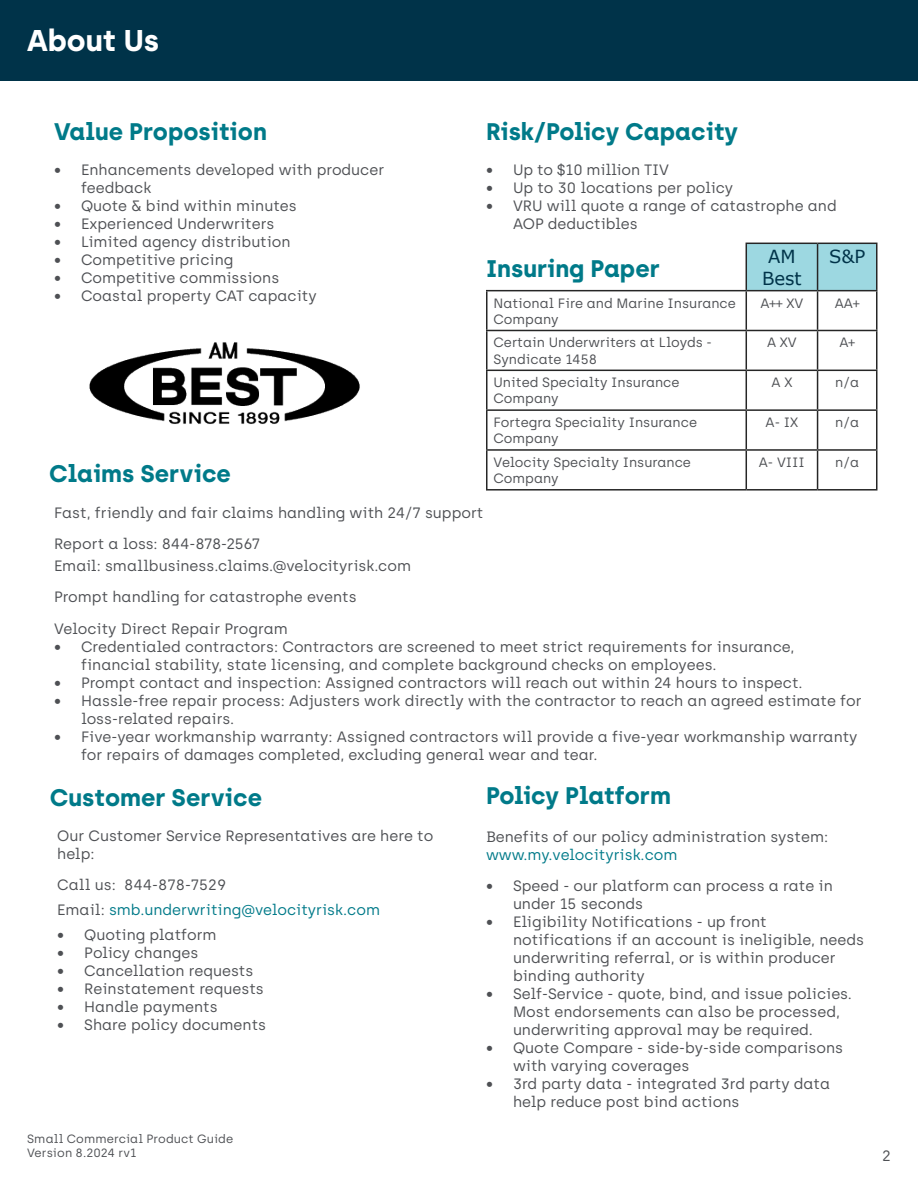
<style>
.page{position:relative;width:918px;height:1188px;background:#fff}
.page>*{position:absolute;margin:0;border:0;box-sizing:border-box;transform-origin:0 0}
.VR_Heading{font:700 30px "Archia";color:#fff}
.VR_Subtitle{font:700 24px "Archia";color:#007a89}
.t1{font:18px/21.6px "Verdana";color:#003349;text-align:center}
.Body{font:15px/18px "Archia";color:#4e5054}
.Body-2{font:15px "Archia";color:#007a89}
.t2{font:13.5px/16.2px "Archia";color:#4e5054}
.t3{font:12px/14.4px "Archia";letter-spacing:.005em;color:#4e5054}
.s1{color:#007a89}
.s2{color:#4e5054}
</style>
<div class="page">
<div style="left:0;top:0;width:918px;height:81px;background:#003349"></div>
<img style="left:89px;top:342px;width:271px;height:82px">
<div style="left:747px;top:244px;width:129px;height:46px;background:#9dd8e1"></div>
<hr style="left:746px;top:243px;width:72px;height:1px;background:#262626">
<hr style="left:818px;top:243px;width:59px;height:1px;background:#262626">
<hr style="left:817px;top:244px;width:1px;height:46px;background:#262626">
<hr style="left:876px;top:244px;width:2px;height:46px;background:#262626">
<hr style="left:746px;top:290px;width:72px;height:1px;background:#262626">
<hr style="left:818px;top:290px;width:59px;height:1px;background:#262626">
<hr style="left:486px;top:291px;width:2px;height:39px;background:#262626">
<hr style="left:746px;top:291px;width:1px;height:39px;background:#262626">
<hr style="left:817px;top:291px;width:1px;height:39px;background:#262626">
<hr style="left:876px;top:291px;width:2px;height:39px;background:#262626">
<hr style="left:486px;top:330px;width:260px;height:1px;background:#262626">
<hr style="left:486px;top:331px;width:2px;height:39px;background:#262626">
<hr style="left:746px;top:330px;width:72px;height:1px;background:#262626">
<hr style="left:746px;top:331px;width:1px;height:39px;background:#262626">
<hr style="left:818px;top:330px;width:59px;height:1px;background:#262626">
<hr style="left:817px;top:331px;width:1px;height:39px;background:#262626">
<hr style="left:876px;top:331px;width:2px;height:39px;background:#262626">
<hr style="left:486px;top:370px;width:260px;height:1px;background:#262626">
<hr style="left:486px;top:371px;width:2px;height:38px;background:#262626">
<hr style="left:746px;top:370px;width:72px;height:1px;background:#262626">
<hr style="left:746px;top:371px;width:1px;height:38px;background:#262626">
<hr style="left:818px;top:370px;width:59px;height:1px;background:#262626">
<hr style="left:817px;top:371px;width:1px;height:38px;background:#262626">
<hr style="left:876px;top:371px;width:2px;height:38px;background:#262626">
<hr style="left:486px;top:409px;width:260px;height:2px;background:#262626">
<hr style="left:486px;top:411px;width:2px;height:38px;background:#262626">
<hr style="left:746px;top:409px;width:72px;height:2px;background:#262626">
<hr style="left:746px;top:411px;width:1px;height:38px;background:#262626">
<hr style="left:818px;top:409px;width:59px;height:2px;background:#262626">
<hr style="left:817px;top:411px;width:1px;height:38px;background:#262626">
<hr style="left:876px;top:411px;width:2px;height:38px;background:#262626">
<hr style="left:486px;top:449px;width:260px;height:2px;background:#262626">
<hr style="left:486px;top:451px;width:2px;height:38px;background:#262626">
<hr style="left:746px;top:449px;width:72px;height:2px;background:#262626">
<hr style="left:746px;top:451px;width:1px;height:38px;background:#262626">
<hr style="left:818px;top:449px;width:59px;height:2px;background:#262626">
<hr style="left:817px;top:451px;width:1px;height:38px;background:#262626">
<hr style="left:876px;top:451px;width:2px;height:38px;background:#262626">
<hr style="left:486px;top:489px;width:260px;height:2px;background:#262626">
<hr style="left:746px;top:489px;width:72px;height:2px;background:#262626">
<hr style="left:818px;top:489px;width:59px;height:2px;background:#262626">
<hr style="left:746px;top:244px;width:1px;height:46px;background:#262626">
<hr style="left:486px;top:290px;width:260px;height:1px;background:#262626">
<p class="VR_Heading" style="left:27px;top:22px;width:134px">About Us</p>
<p class="VR_Subtitle" style="left:54px;top:116px;width:214px">Value Proposition</p>
<p class="VR_Subtitle" style="left:486px;top:117px;width:254px">Risk/Policy Capacity</p>
<p class="Body" style="left:81px;top:160px;width:305px;text-indent:-27px">• Enhancements developed with producer feedback</p>
<p class="Body" style="left:54px;top:196px;width:244px">• Quote &amp; bind within minutes</p>
<p class="Body" style="left:54px;top:214px;width:222px">• Experienced Underwriters</p>
<p class="Body" style="left:54px;top:232px;width:238px">• Limited agency distribution</p>
<p class="Body" style="left:54px;top:250px;width:181px">• Competitive pricing</p>
<p class="Body" style="left:54px;top:268px;width:227px">• Competitive commissions</p>
<p class="Body" style="left:54px;top:286px;width:264px">• Coastal property CAT capacity</p>
<p class="VR_Subtitle" style="left:49px;top:459px;width:183px">Claims Service</p>
<p class="Body" style="left:486px;top:160px;width:184px">• Up to $10 million TIV</p>
<p class="Body" style="left:486px;top:178px;width:249px">• Up to 30 locations per policy</p>
<p class="Body" style="left:513px;top:196px;width:325px;text-indent:-27px">• VRU will quote a range of catastrophe and<br>AOP deductibles</p>
<p class="VR_Subtitle" style="left:486px;top:254px;width:175px">Insuring Paper</p>
<p class="t1" style="left:762px;top:246px;width:41px">AM<br>Best</p>
<p class="t1" style="left:829px;top:246px;width:38px">S&amp;P</p>
<p class="t2" style="left:494px;top:295px;width:244px">National Fire and Marine Insurance<br>Company</p>
<p class="t2" style="left:761px;top:295px;width:44px">A++ XV</p>
<p class="t2" style="left:835px;top:295px;width:26px">AA+</p>
<p class="t2" style="left:494px;top:334px;width:220px">Certain Underwriters at Lloyds -<br>Syndicate 1458</p>
<p class="t2" style="left:767px;top:334px;width:31px">A XV</p>
<p class="t2" style="left:839px;top:334px;width:17px">A+</p>
<p class="t2" style="left:494px;top:374px;width:188px">United Specialty Insurance<br>Company</p>
<p class="t2" style="left:771px;top:374px;width:22px">A X</p>
<p class="t2" style="left:835px;top:374px;width:25px">n/a</p>
<p class="t2" style="left:494px;top:414px;width:205px">Fortegra Speciality Insurance<br>Company</p>
<p class="t2" style="left:766px;top:414px;width:34px">A- IX</p>
<p class="t2" style="left:835px;top:414px;width:25px">n/a</p>
<p class="t2" style="left:494px;top:454px;width:199px">Velocity Specialty Insurance<br>Company</p>
<p class="t2" style="left:759px;top:454px;width:48px">A- VIII</p>
<p class="t2" style="left:835px;top:454px;width:25px">n/a</p>
<p class="Body" style="left:54px;top:504px;width:431px">Fast, friendly and fair claims handling with 24/7 support</p>
<p class="Body" style="left:54px;top:535px;width:207px">Report a loss: 844-878-2567</p>
<p class="Body" style="left:54px;top:557px;width:359px">Email: smallbusiness.claims.@velocityrisk.com</p>
<p class="Body" style="left:54px;top:588px;width:304px">Prompt handling for catastrophe events</p>
<p class="Body" style="left:54px;top:620px;width:235px">Velocity Direct Repair Program</p>
<p class="Body" style="left:81px;top:638px;width:715px;text-indent:-27px">• Credentialed contractors: Contractors are screened to meet strict requirements for insurance, financial stability, state licensing, and complete background checks on employees.</p>
<p class="Body" style="left:54px;top:674px;width:750px">• Prompt contact and inspection: Assigned contractors will reach out within 24 hours to inspect.</p>
<p class="Body" style="left:81px;top:692px;width:782px;text-indent:-27px">• Hassle-free repair process: Adjusters work directly with the contractor to reach an agreed estimate for loss-related repairs.</p>
<p class="Body" style="left:81px;top:728px;width:778px;text-indent:-27px">• Five-year workmanship warranty: Assigned contractors will provide a five-year workmanship warranty for repairs of damages completed, excluding general wear and tear.</p>
<p class="VR_Subtitle" style="left:50px;top:783px;width:214px">Customer Service</p>
<p class="VR_Subtitle" style="left:486px;top:781px;width:186px">Policy Platform</p>
<p class="Body" style="left:486px;top:827px;width:344px">Benefits of our policy administration system: <span class="s1">www.my.velocityrisk.com</span></p>
<p class="Body" style="left:513px;top:877px;width:321px;text-indent:-27px">• Speed - our platform can process a rate in under 15 seconds</p>
<p class="Body" style="left:513px;top:913px;width:353px;text-indent:-27px">• Eligibility Notifications - up front notifications if an account is ineligible, needs underwriting referral, or is within producer binding authority</p>
<p class="Body" style="left:513px;top:985px;width:341px;text-indent:-27px">• Self-Service - quote, bind, and issue policies.<br>Most endorsements can also be processed, underwriting approval may be required.</p>
<p class="Body" style="left:513px;top:1039px;width:332px;text-indent:-27px">• Quote Compare - side-by-side comparisons with varying coverages</p>
<p class="Body" style="left:513px;top:1075px;width:319px;text-indent:-27px">• 3rd party data - integrated 3rd party data help reduce post bind actions</p>
<p class="Body" style="left:57px;top:826px;width:378px">Our Customer Service Representatives are here to help:</p>
<p class="Body" style="left:57px;top:876px;width:171px">Call us: 844-878-7529</p>
<p class="Body-2" style="left:57px;top:901px;width:324px"><span class="s2">Email:</span> smb.underwriting@velocityrisk.com</p>
<p class="Body" style="left:57px;top:925px;width:161px">• Quoting platform</p>
<p class="Body" style="left:57px;top:943px;width:143px">• Policy changes</p>
<p class="Body" style="left:57px;top:961px;width:198px">• Cancellation requests</p>
<p class="Body" style="left:57px;top:979px;width:208px">• Reinstatement requests</p>
<p class="Body" style="left:57px;top:997px;width:162px">• Handle payments</p>
<p class="Body" style="left:57px;top:1015px;width:210px">• Share policy documents</p>
<p class="t3" style="left:27px;top:1131px;width:208px">Small Commercial Product Guide<br>Version 8.2024 rv1</p>
<p class="Body" style="left:882px;top:1146px;width:10px">2</p>
</div>
